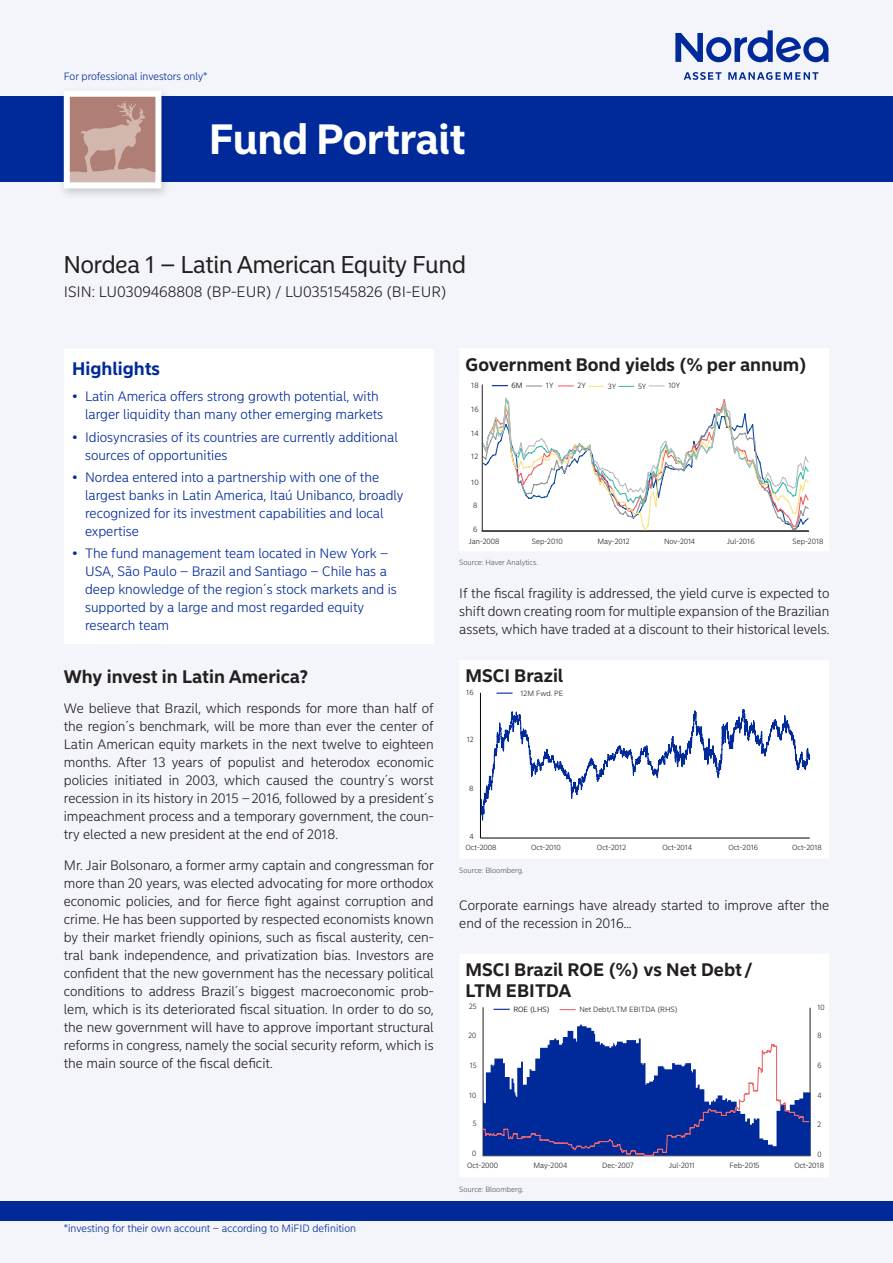
<style>
.page{position:relative;width:893px;height:1263px;background:#f3f5fa}
.page>*{position:absolute;margin:0;border:0;box-sizing:border-box;transform-origin:0 0}
.Fund_Update___Docume{font:700 42px "Nordea Sans Large";color:#fff}
.Fundname{font:24px "Nordea Sans Large";color:#231f20}
.Headlines_Sans_Small{font:700 18px/21px "Nordea Sans Small";color:#231f20}
.t1{font:700 18px "Nordea Sans Small";color:#002a9a}
.ISIN_Number{font:300 15px "Nordea Sans Small";color:#231f20}
.body_text_Sans_Small{font:300 13.5px/18px "Nordea Sans Small";color:#231f20;text-align:justify}
.Highlight_box_bullet{font:300 13.5px/18px "Nordea Sans Small";color:#002a9a}
.footer_Institutional{font:300 10.5px "Nordea Sans Small";color:#002a9a}
.t2{font:300 7.5px "Nordea Sans Small";color:#231f20}
.footnotes_Sans_Small{font:300 7.5px "Nordea Sans Small";color:#57585a}
.t3{font:300 7.5px "Nordea Sans Small";color:#231f20;scale:.96 1}
.t4{font:300 7.5px "Nordea Sans Small";color:#000001}
.t5{font:300 7.35px "Nordea Sans Small";color:#231f20}
</style>
<div class="page">
<div style="left:0;top:97px;width:893px;height:85px;background:#002a9a"></div>
<div style="left:0;top:1201px;width:893px;height:19px;background:#002a9a"></div>
<div style="left:58px;top:86px;width:114px;height:114px;background:#231f20;opacity:.2"></div>
<div style="left:67px;top:94px;width:91px;height:91px;background:#af7f75"></div>
<svg style="left:71px;top:101px;width:83px;height:80px"></svg>
<div style="left:64px;top:91px;width:97px;height:97px;border:6px solid #fff"></div>
<svg style="left:675px;top:30px;width:153px;height:32px"></svg>
<svg style="left:684px;top:72px;width:37px;height:8px"></svg>
<svg style="left:728px;top:72px;width:90px;height:8px"></svg>
<div style="left:64px;top:349px;width:370px;height:294px;background:#fff"></div>
<div style="left:460px;top:661px;width:369px;height:197px;background:#fff"></div>
<svg style="left:497px;top:693px;width:15px;height:1px"></svg>
<svg style="left:481px;top:709px;width:329px;height:111px"></svg>
<hr style="left:480px;top:693px;width:1px;height:145px;background:#000001">
<hr style="left:480px;top:838px;width:330px;height:1px;background:#000001">
<div style="left:460px;top:954px;width:369px;height:223px;background:#fff"></div>
<svg style="left:560px;top:1009px;width:15px;height:1px"></svg>
<svg style="left:494px;top:1009px;width:15px;height:1px"></svg>
<hr style="left:483px;top:1007px;width:1px;height:148px;background:#231f20">
<hr style="left:810px;top:1008px;width:1px;height:148px;background:#231f20">
<svg style="left:482px;top:1025px;width:328px;height:132px"></svg>
<div style="left:460px;top:349px;width:369px;height:202px;background:#fff"></div>
<div style="left:459px;top:378px;width:370px;height:169px;background:#fff"></div>
<svg style="left:558px;top:385px;width:15px;height:1px"></svg>
<svg style="left:589px;top:386px;width:15px;height:1px"></svg>
<svg style="left:619px;top:386px;width:15px;height:1px"></svg>
<svg style="left:649px;top:385px;width:15px;height:1px"></svg>
<svg style="left:527px;top:385px;width:15px;height:2px"></svg>
<svg style="left:492px;top:385px;width:15px;height:1px"></svg>
<svg style="left:481px;top:397px;width:329px;height:135px"></svg>
<hr style="left:482px;top:384px;width:1px;height:147px;background:#231f20">
<hr style="left:483px;top:531px;width:326px;height:1px;background:#231f20">
<p class="footer_Institutional" style="left:64px;top:70px;width:145px">For professional investors only*</p>
<p class="Fund_Update___Docume" style="left:209px;top:114px;width:258px">Fund Portrait</p>
<p class="Fundname" style="left:64px;top:251px;width:404px">Nordea 1 – Latin American Equity Fund</p>
<p class="ISIN_Number" style="left:64px;top:283px;width:385px">ISIN: LU0309468808 (BP-EUR) / LU0351545826 (BI-EUR)</p>
<p class="t1" style="left:72px;top:357px;width:89px">Highlights</p>
<p class="Highlight_box_bullet" style="left:85px;top:388px;width:300px;text-indent:-13px">• Latin America offers strong growth potential, with larger liquidity than many other emerging markets</p>
<p class="Highlight_box_bullet" style="left:85px;top:428px;width:314px;text-indent:-13px">• Idiosyncrasies of its countries are currently additional sources of opportunities</p>
<p class="Highlight_box_bullet" style="left:85px;top:468px;width:320px;text-indent:-13px">• Nordea entered into a partnership with one of the largest banks in Latin America, Itaú Unibanco, broadly recognized for its investment capabilities and local expertise</p>
<p class="Highlight_box_bullet" style="left:85px;top:545px;width:313px;text-indent:-13px">• The fund management team located in New York – USA, São Paulo – Brazil and Santiago – Chile has a deep knowledge of the region´s stock markets and is supported by a large and most regarded equity research team</p>
<p class="Headlines_Sans_Small" style="left:64px;top:666px;width:245px">Why invest in Latin America?</p>
<p class="body_text_Sans_Small" style="left:64px;top:700px;width:371px">We believe that Brazil, which responds for more than half of the region´s benchmark, will be more than ever the center of Latin American equity markets in the next twelve to eighteen months. After 13 years of populist and heterodox economic policies initiated in 2003, which caused the country´s worst recession in its history in 2015 –2016, followed by a president´s impeachment process and a temporary government, the coun&shy;try elected a new president at the end of 2018.</p>
<p class="body_text_Sans_Small" style="left:64px;top:857px;width:371px">Mr. Jair Bolsonaro, a former army captain and congressman for more than 20 years, was elected advocating for more orthodox economic policies, and for fierce fight against corruption and crime. He has been supported by respected economists known by their market friendly opinions, such as fiscal austerity, cen&shy;tral bank independence, and privatization bias. Investors are confident that the new government has the necessary political conditions to address Brazil´s biggest macroeconomic prob&shy;lem, which is its deteriorated fiscal situation. In order to do so, the new government will have to approve important structural reforms in congress, namely the social security reform, which is the main source of the fiscal deficit.</p>
<p class="footer_Institutional" style="left:64px;top:1222px;width:294px">*investing for their own account – according to MiFID definition</p>
<p class="Headlines_Sans_Small" style="left:466px;top:354px;width:343px">Government Bond yields (% per annum)</p>
<p class="t2" style="left:471px;top:381px;width:9px">18</p>
<p class="t2" style="left:471px;top:405px;width:9px">16</p>
<p class="t2" style="left:471px;top:428px;width:9px">14</p>
<p class="t2" style="left:471px;top:452px;width:8px">12</p>
<p class="t2" style="left:471px;top:477px;width:9px">10</p>
<p class="t2" style="left:473px;top:501px;width:6px">8</p>
<p class="t2" style="left:473px;top:525px;width:6px">6</p>
<p class="t4" style="left:512px;top:381px;width:13px">6M</p>
<p class="t2" style="left:546px;top:381px;width:9px">1Y</p>
<p class="t2" style="left:578px;top:381px;width:10px">2Y</p>
<p class="t2" style="left:608px;top:381px;width:10px">3Y</p>
<p class="t2" style="left:638px;top:382px;width:10px">5Y</p>
<p class="t2" style="left:668px;top:381px;width:13px">10Y</p>
<p class="t2" style="left:468px;top:537px;width:33px">Jan-2008</p>
<p class="t2" style="left:532px;top:537px;width:32px">Sep-2010</p>
<p class="t2" style="left:597px;top:537px;width:34px">May-2012</p>
<p class="t2" style="left:664px;top:537px;width:32px">Nov-2014</p>
<p class="t2" style="left:727px;top:537px;width:29px">Jul-2016</p>
<p class="t2" style="left:792px;top:537px;width:32px">Sep-2018</p>
<p class="footnotes_Sans_Small" style="left:459px;top:558px;width:80px">Source: Haver Analytics.</p>
<p class="body_text_Sans_Small" style="left:459px;top:584px;width:372px">If the fiscal fragility is addressed, the yield curve is expected to shift down creating room for multiple expansion of the Brazilian assets, which have traded at a discount to their historical levels.</p>
<p class="Headlines_Sans_Small" style="left:466px;top:665px;width:99px">MSCI Brazil</p>
<p class="t5" style="left:466px;top:688px;width:9px">16</p>
<p class="t5" style="left:467px;top:735px;width:8px">12</p>
<p class="t5" style="left:469px;top:784px;width:6px">8</p>
<p class="t5" style="left:469px;top:832px;width:6px">4</p>
<p class="t2" style="left:520px;top:689px;width:44px">12M Fwd. PE</p>
<p class="t5" style="left:466px;top:843px;width:32px">Oct-2008</p>
<p class="t5" style="left:531px;top:843px;width:31px">Oct-2010</p>
<p class="t5" style="left:597px;top:843px;width:31px">Oct-2012</p>
<p class="t5" style="left:662px;top:843px;width:31px">Oct-2014</p>
<p class="t5" style="left:728px;top:843px;width:31px">Oct-2016</p>
<p class="t5" style="left:792px;top:843px;width:31px">Oct-2018</p>
<p class="footnotes_Sans_Small" style="left:459px;top:866px;width:66px">Source: Bloomberg.</p>
<p class="body_text_Sans_Small" style="left:459px;top:896px;width:372px">Corporate earnings have already started to improve after the end of the recession in 2016…</p>
<p class="Headlines_Sans_Small" style="left:466px;top:959px;width:288px">MSCI Brazil ROE (%) vs Net Debt /<br>LTM EBITDA</p>
<p class="t3" style="left:469px;top:1002px;width:9px">25</p>
<p class="t4" style="left:513px;top:1004px;width:38px">ROE (LHS)</p>
<p class="t2" style="left:579px;top:1005px;width:100px">Net Debt/LTM EBITDA (RHS)</p>
<p class="t3" style="left:818px;top:1002px;width:9px">10</p>
<p class="t3" style="left:469px;top:1031px;width:10px">20</p>
<p class="t3" style="left:818px;top:1031px;width:6px">8</p>
<p class="t3" style="left:470px;top:1061px;width:9px">15</p>
<p class="t3" style="left:818px;top:1061px;width:6px">6</p>
<p class="t3" style="left:469px;top:1091px;width:9px">10</p>
<p class="t3" style="left:818px;top:1091px;width:6px">4</p>
<p class="t3" style="left:473px;top:1119px;width:5px">5</p>
<p class="t3" style="left:818px;top:1120px;width:5px">2</p>
<p class="t3" style="left:472px;top:1149px;width:6px">0</p>
<p class="t3" style="left:818px;top:1150px;width:6px">0</p>
<p class="t2" style="left:467px;top:1161px;width:33px">Oct-2000</p>
<p class="t2" style="left:533px;top:1161px;width:35px">May-2004</p>
<p class="t2" style="left:602px;top:1161px;width:33px">Dec-2007</p>
<p class="t2" style="left:669px;top:1161px;width:28px">Jul-2011</p>
<p class="t2" style="left:729px;top:1161px;width:32px">Feb-2015</p>
<p class="t2" style="left:794px;top:1161px;width:31px">Oct-2018</p>
<p class="footnotes_Sans_Small" style="left:459px;top:1184px;width:66px">Source: Bloomberg.</p>
</div>
